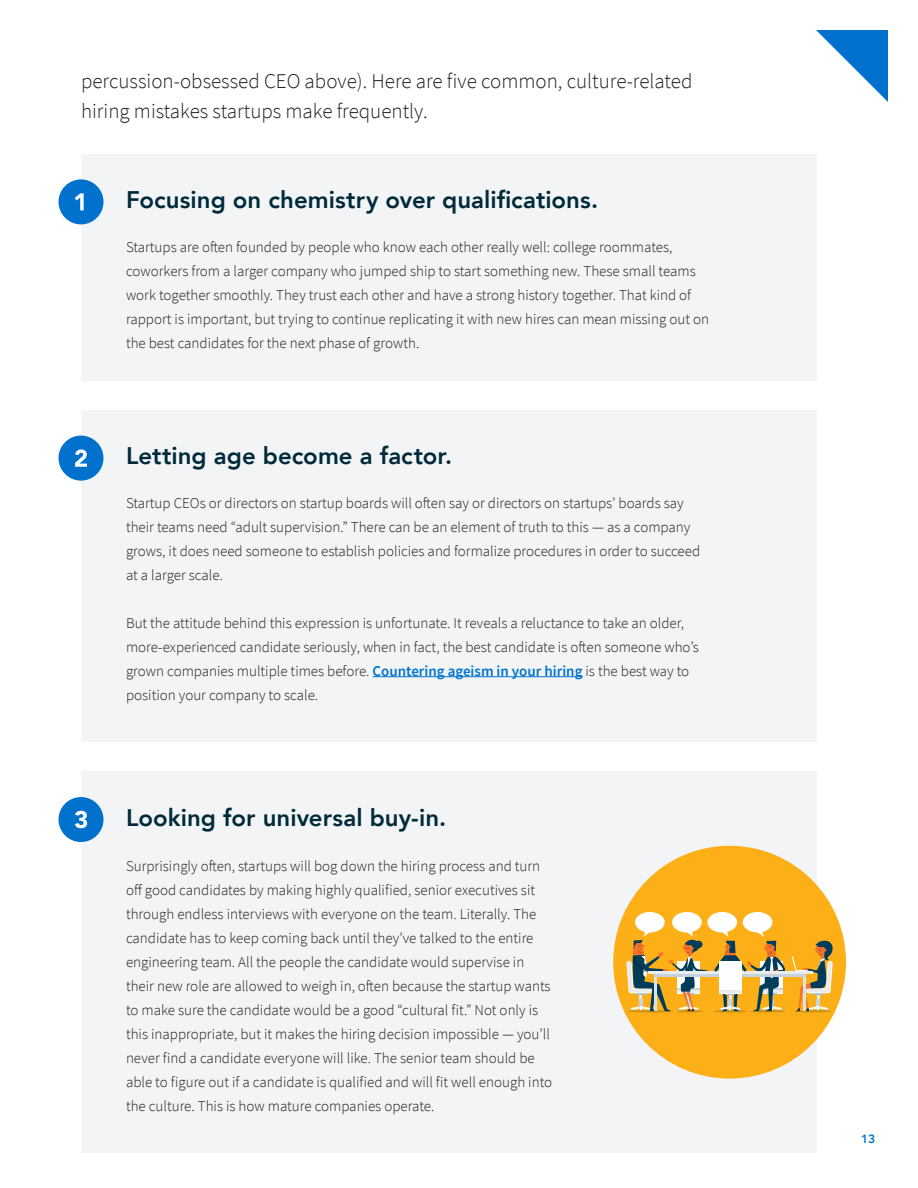
<style>
.page{position:relative;width:918px;height:1188px;background:#fff}
.page>*{position:absolute;margin:0;border:0;box-sizing:border-box;transform-origin:0 0}
.t1{font:800 24px "Avenir";color:#002a3a}
.t2{font:300 21px/30px "Source Sans Pro";color:#231f20}
.t3{font:300 15px/24px "Source Sans Pro";color:#231f20}
.t4{font:800 12px "Avenir";color:#0072ce}
.s1{font-weight:600;color:#0072ce}
</style>
<div class="page">
<svg style="left:816px;top:30px;width:72px;height:72px"></svg>
<div style="left:81px;top:154px;width:735px;height:226px;background:#f2f4f5"></div>
<div style="left:81px;top:410px;width:735px;height:332px;background:#f2f4f5"></div>
<div style="left:81px;top:772px;width:735px;height:381px;background:#f2f4f5"></div>
<div style="left:58px;top:436px;width:46px;height:45px;background:#0072ce;border-radius:50%"></div>
<svg style="left:75px;top:449px;width:12px;height:18px"></svg>
<div style="left:58px;top:179px;width:46px;height:45px;background:#0072ce;border-radius:50%"></div>
<svg style="left:75px;top:193px;width:9px;height:17px"></svg>
<hr style="left:373px;top:676px;width:210px;height:1px;background:#0072ce">
<div style="left:58px;top:797px;width:46px;height:45px;background:#0072ce;border-radius:50%"></div>
<svg style="left:75px;top:811px;width:12px;height:17px"></svg>
<div style="left:613px;top:846px;width:233px;height:233px;background:#fdaf17;border-radius:50%"></div>
<hr style="left:627px;top:1010px;width:46px;height:2px;background:#cc8f0e;border-radius:50%">
<hr style="left:677px;top:1010px;width:26px;height:2px;background:#cc8f0e;border-radius:50%">
<hr style="left:794px;top:1010px;width:38px;height:2px;background:#cc8f0e;border-radius:50%">
<svg style="left:792px;top:940px;width:41px;height:71px"></svg>
<hr style="left:750px;top:1010px;width:36px;height:2px;background:#cc8f0e;border-radius:50%">
<hr style="left:713px;top:1010px;width:34px;height:2px;background:#cc8f0e;border-radius:50%">
<hr style="left:803px;top:973px;width:3px;height:38px;background:#dae2e7">
<hr style="left:655px;top:973px;width:151px;height:3px;background:#c4d3dd">
<hr style="left:648px;top:972px;width:165px;height:2px;background:#e9ecef">
<svg style="left:626px;top:912px;width:160px;height:99px"></svg>
<div style="left:719px;top:961px;width:22px;height:32px;background:#fff"></div>
<hr style="left:719px;top:991px;width:22px;height:2px;background:#e9ecef">
<p class="t2" style="left:81px;top:66px;width:613px">percussion-obsessed CEO above). Here are five common, culture-related hiring mistakes startups make frequently.</p>
<p class="t1" style="left:126px;top:181px;width:474px">Focusing on chemistry over qualifications.</p>
<p class="t3" style="left:126px;top:235px;width:585px">Startups are often founded by people who know each other really well: college roommates, coworkers from a larger company who jumped ship to start something new. These small teams work together smoothly. They trust each other and have a strong history together. That kind of rapport is important, but trying to continue replicating it with new hires can mean missing out on the best candidates for the next phase of growth.</p>
<p class="t1" style="left:126px;top:437px;width:328px">Letting age become a factor.</p>
<p class="t3" style="left:126px;top:491px;width:576px">Startup CEOs or directors on startup boards will often say or directors on startups’ boards say their teams need “adult supervision.” There can be an element of truth to this — as a company grows, it does need someone to establish policies and formalize procedures in order to succeed at a larger scale.</p>
<p class="t3" style="left:126px;top:611px;width:574px">But the attitude behind this expression is unfortunate. It reveals a reluctance to take an older, more-experienced candidate seriously, when in fact, the best candidate is often someone who’s grown companies multiple times before. <span class="s1">Countering ageism in your hiring</span> is the best way to position your company to scale.</p>
<p class="t1" style="left:126px;top:799px;width:322px">Looking for universal buy-in.</p>
<p class="t3" style="left:126px;top:854px;width:428px">Surprisingly often, startups will bog down the hiring process and turn off good candidates by making highly qualified, senior executives sit through endless interviews with everyone on the team. Literally. The candidate has to keep coming back until they’ve talked to the entire engineering team. All the people the candidate would supervise in their new role are allowed to weigh in, often because the startup wants to make sure the candidate would be a good “cultural fit.” Not only is this inappropriate, but it makes the hiring decision impossible — you’ll never find a candidate everyone will like. The senior team should be able to figure out if a candidate is qualified and will fit well enough into the culture. This is how mature companies operate.</p>
<p class="t4" style="left:861px;top:1129px;width:16px">13</p>
</div>
